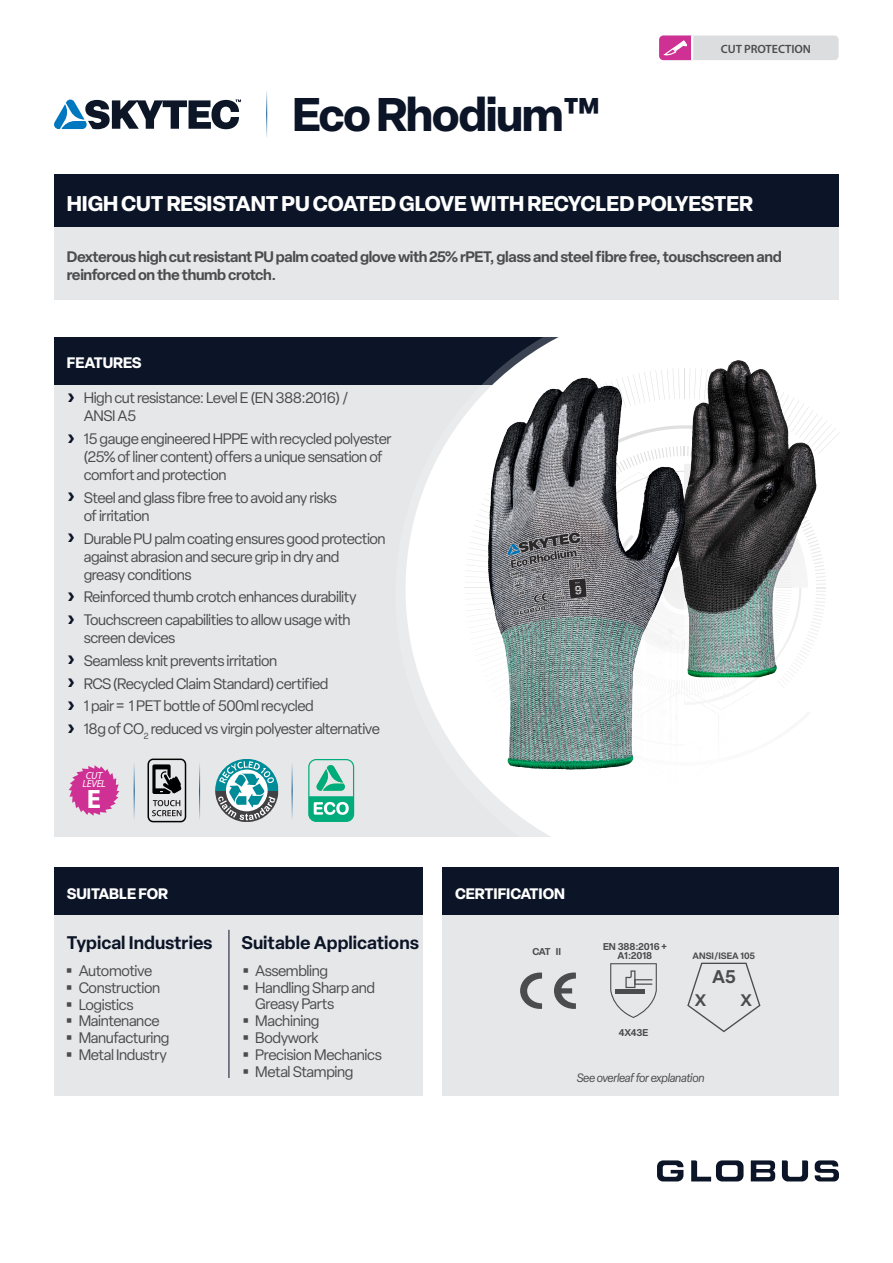
<style>
.page{position:relative;width:893px;height:1263px;background:#fff}
.page>*{position:absolute;margin:0;border:0;box-sizing:border-box;transform-origin:0 0}
.PRODUCT_NAME{font:700 46.5px "Elza";letter-spacing:-.03em;color:#0c1527}
.t1{font:700 26.7px "Myriad Pro";color:#fff}
.SHORT_DESCRIPTION{font:700 21px "Elza";letter-spacing:-.005em;color:#fff}
.CERTIFICATION_TEXT{font:600 18.15px "Elza";color:#4b4c4d}
.PANEL_SUB-HEAD{font:600 18px "Elza";color:#0c1527}
.CERTIFICATION_TEXT-2{font:600 16.5px "Elza";color:#4b4c4d}
.t2{font:15px/18px "Elza";letter-spacing:-.03em;color:#4b4c4d}
.LONG_DESCRIPTION{font:600 15px/18px "Elza";letter-spacing:-.025em;color:#4b4c4d}
.PANEL_HEADING{font:700 15px "Elza";letter-spacing:-.005em;color:#fff}
.t3{font:600 12px "Myriad Pro";letter-spacing:-.005em;color:#4b4c4d}
.t4{font:italic 12px "Elza";letter-spacing:-.025em;color:#4b4c4d}
.t5{font:italic 10.35px "Myriad Pro";letter-spacing:-.025em;color:#fff}
.CERTIFICATION_TEXT-3{font:600 9.75px/9px "Elza";letter-spacing:-.005em;color:#4b4c4d;text-align:center}
.CERTIFICATION_TEXT-4{font:600 9.15px "Elza";color:#4b4c4d}
</style>
<div class="page">
<div style="left:54px;top:749px;width:580px;height:88px;background:#e6e7e9"></div>
<div style="left:54px;top:385px;width:778px;height:395px;background:#e6e7e9"></div>
<div style="left:54px;top:337px;width:586px;height:48px;background:#0c1527"></div>
<div style="left:54px;top:915px;width:368px;height:181px;background:#e6e7e9"></div>
<hr style="left:229px;top:930px;width:1px;height:148px;background:#0c1527">
<div style="left:54px;top:867px;width:368px;height:48px;background:#0c1527"></div>
<div style="left:442px;top:867px;width:397px;height:48px;background:#0c1527"></div>
<svg style="left:405px;top:337px;width:344px;height:500px;fill:#fefefe"></svg>
<div style="left:635px;top:660px;width:9px;height:178px;background:#fff"></div>
<div style="left:618px;top:584px;width:18px;height:254px;background:#fff"></div>
<hr style="left:675px;top:678px;width:3px;height:160px;background:#231f20">
<hr style="left:669px;top:629px;width:3px;height:209px;background:#231f20">
<div style="left:658px;top:641px;width:8px;height:197px;background:#fff"></div>
<div style="left:646px;top:634px;width:18px;height:204px;background:#fff"></div>
<svg style="left:465px;top:368px;width:375px;height:450px;background:#aaafaf"></svg>
<hr style="left:734px;top:579px;width:1px;height:128px;background:#231f20;border-radius:50%">
<hr style="left:733px;top:584px;width:1px;height:160px;background:#231f20;border-radius:50%">
<svg style="left:569px;top:539px;width:114px;height:115px;background:#878c8f"></svg>
<div style="left:634px;top:695px;width:114px;height:114px;background:#fff;border-radius:50%"></div>
<svg style="left:54px;top:100px;width:187px;height:29px"></svg>
<hr style="left:266px;top:88px;width:1px;height:50px;background:#005292">
<div style="left:54px;top:174px;width:785px;height:53px;background:#0c1527"></div>
<div style="left:442px;top:915px;width:397px;height:181px;background:#e6e7e9"></div>
<div style="left:659px;top:36px;width:180px;height:24px;background:#dcdddf;border-radius:4px"></div>
<svg style="left:659px;top:36px;width:34px;height:24px"></svg>
<svg style="left:782px;top:1160px;width:26px;height:21px"></svg>
<svg style="left:691px;top:1160px;width:52px;height:21px"></svg>
<svg style="left:751px;top:1160px;width:24px;height:21px"></svg>
<svg style="left:657px;top:1160px;width:26px;height:21px"></svg>
<svg style="left:815px;top:1160px;width:24px;height:21px"></svg>
<div style="left:54px;top:227px;width:785px;height:73px;background:#e6e7e9"></div>
<svg style="left:610px;top:963px;width:47px;height:55px"></svg>
<svg style="left:554px;top:972px;width:22px;height:37px"></svg>
<svg style="left:520px;top:972px;width:22px;height:37px"></svg>
<hr style="left:134px;top:761px;width:1px;height:59px;background:#005292">
<hr style="left:199px;top:761px;width:1px;height:59px;background:#005292">
<hr style="left:292px;top:761px;width:1px;height:59px;background:#005292">
<svg style="left:69px;top:765px;width:50px;height:51px"></svg>
<svg style="left:215px;top:790px;width:63px;height:32px"></svg>
<svg style="left:215px;top:759px;width:63px;height:31px"></svg>
<svg style="left:218px;top:761px;width:57px;height:59px"></svg>
<svg style="left:152px;top:800px;width:29px;height:16px"></svg>
<div style="left:148px;top:758px;width:38px;height:64px;border:2px solid #040503;border-radius:5px"></div>
<svg style="left:152px;top:764px;width:30px;height:30px"></svg>
<svg style="left:308px;top:759px;width:46px;height:63px"></svg>
<svg style="left:687px;top:963px;width:73px;height:69px"></svg>
<img style="left:710px;top:360px;width:28px;height:15px">
<img style="left:538px;top:378px;width:48px;height:22px">
<p class="PRODUCT_NAME" style="left:292px;top:81px;width:308px">Eco Rhodium™</p>
<p class="t3" style="left:744px;top:39px;width:92px">CUT PROTECTION</p>
<p class="t3" style="left:721px;top:41px;width:92px">CUT PROTECTION</p>
<p class="SHORT_DESCRIPTION" style="left:67px;top:188px;width:688px">HIGH CUT RESISTANT PU COATED GLOVE WITH RECYCLED POLYESTER</p>
<p class="LONG_DESCRIPTION" style="left:67px;top:247px;width:716px">Dexterous high cut resistant PU palm coated glove with 25% rPET, glass and steel fibre free, touschscreen and reinforced on the thumb crotch.</p>
<p class="PANEL_HEADING" style="left:67px;top:352px;width:76px">FEATURES</p>
<p class="t2" style="left:84px;top:389px;width:266px">High cut resistance: Level E (EN 388:2016) /<br>ANSI A5</p>
<p class="t2" style="left:84px;top:430px;width:309px">15 gauge engineered HPPE with recycled polyester (25% of liner content) offers a unique sensation of comfort and protection</p>
<p class="t2" style="left:84px;top:489px;width:255px">Steel and glass fibre free to avoid any risks of irritation</p>
<p class="t2" style="left:84px;top:529px;width:303px">Durable PU palm coating ensures good protection against abrasion and secure grip in dry and<br>greasy conditions</p>
<p class="t2" style="left:84px;top:588px;width:274px">Reinforced thumb crotch enhances durability</p>
<p class="t2" style="left:84px;top:611px;width:268px">Touchscreen capabilities to allow usage with screen devices</p>
<p class="t2" style="left:84px;top:652px;width:195px">Seamless knit prevents irritation</p>
<p class="t2" style="left:84px;top:674px;width:246px">RCS (Recycled Claim Standard) certified</p>
<p class="t2" style="left:84px;top:697px;width:232px">1 pair = 1 PET bottle of 500ml recycled</p>
<p class="t2" style="left:84px;top:720px;width:298px">18g of CO<sub>2</sub> reduced vs virgin polyester alternative</p>
<p class="t5" style="left:86px;top:769px;width:18px">CUT</p>
<p class="t5" style="left:82px;top:777px;width:25px">LEVEL</p>
<p class="t1" style="left:87px;top:781px;width:16px">E</p>
<p class="PANEL_HEADING" style="left:67px;top:882px;width:103px">SUITABLE FOR</p>
<p class="PANEL_HEADING" style="left:455px;top:882px;width:111px">CERTIFICATION</p>
<p class="PANEL_SUB-HEAD" style="left:67px;top:930px;width:147px">Typical Industries</p>
<p class="PANEL_SUB-HEAD" style="left:241px;top:930px;width:179px">Suitable Applications</p>
<p class="t2" style="left:79px;top:961px;width:75px">Automotive</p>
<p class="t2" style="left:79px;top:978px;width:83px">Construction</p>
<p class="t2" style="left:79px;top:995px;width:56px">Logistics</p>
<p class="t2" style="left:79px;top:1012px;width:83px">Maintenance</p>
<p class="t2" style="left:79px;top:1029px;width:92px">Manufacturing</p>
<p class="t2" style="left:79px;top:1046px;width:90px">Metal Industry</p>
<p class="t2" style="left:255px;top:961px;width:74px">Assembling</p>
<p class="t2" style="left:255px;top:979px;width:121px;line-height:16.5px">Handling Sharp and<br>Greasy Parts</p>
<p class="t2" style="left:255px;top:1012px;width:66px">Machining</p>
<p class="t2" style="left:255px;top:1029px;width:65px">Bodywork</p>
<p class="t2" style="left:255px;top:1046px;width:128px">Precision Mechanics</p>
<p class="t2" style="left:255px;top:1063px;width:100px">Metal Stamping</p>
<p class="CERTIFICATION_TEXT-3" style="left:532px;top:947px;width:20px">CAT</p>
<p class="CERTIFICATION_TEXT-3" style="left:556px;top:947px;width:7px">II</p>
<p class="CERTIFICATION_TEXT-3" style="left:603px;top:942px;width:65px">EN 388:2016 +<br>A1:2018</p>
<p class="CERTIFICATION_TEXT-4" style="left:693px;top:949px;width:64px">ANSI/ISEA 105</p>
<p class="CERTIFICATION_TEXT" style="left:712px;top:964px;width:25px">A5</p>
<p class="CERTIFICATION_TEXT-2" style="left:695px;top:988px;width:13px">X</p>
<p class="CERTIFICATION_TEXT-2" style="left:740px;top:988px;width:13px">X</p>
<p class="CERTIFICATION_TEXT-3" style="left:619px;top:1028px;width:31px">4X43E</p>
<p class="t4" style="left:577px;top:1070px;width:129px">See overleaf for explanation</p>
</div>
